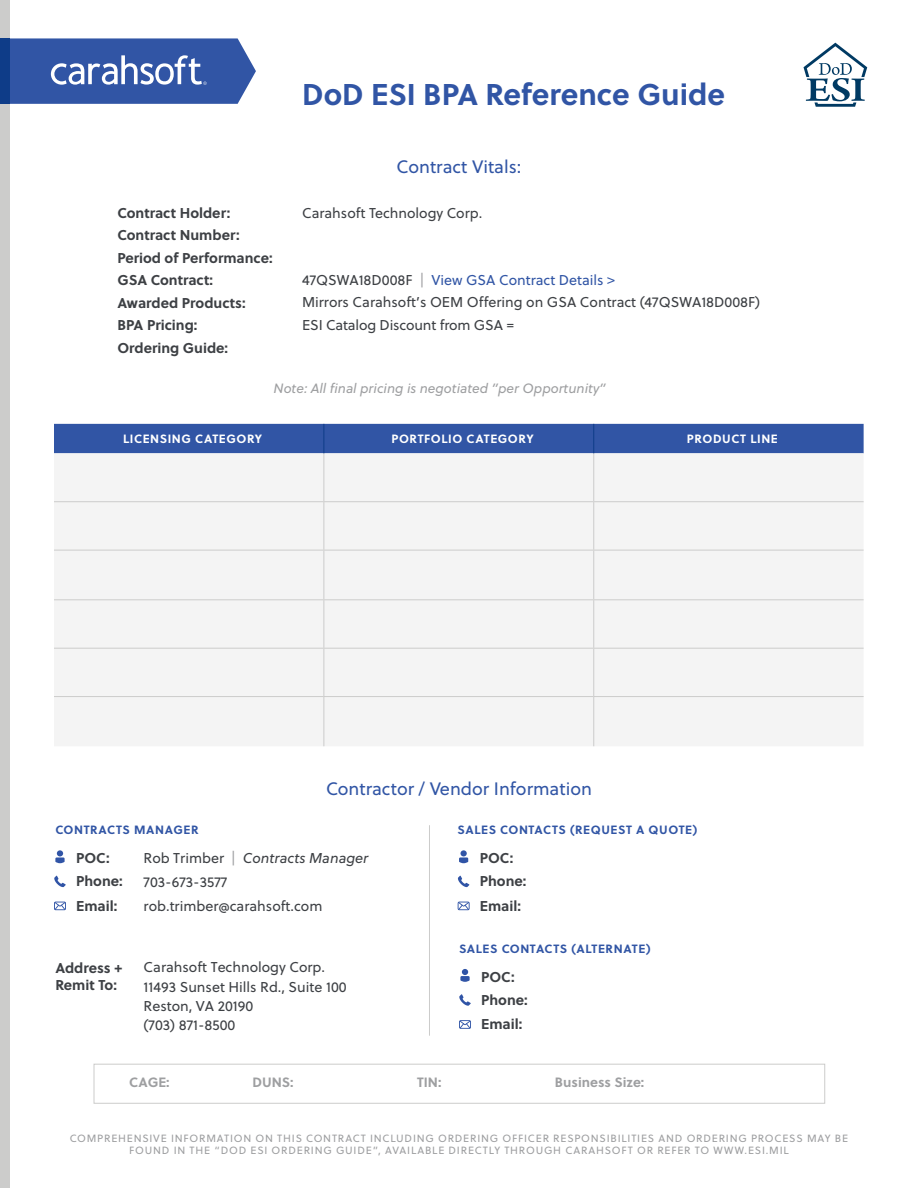
<style>
.page{position:relative;width:918px;height:1188px;background:#fff}
.page>*{position:absolute;margin:0;border:0;box-sizing:border-box;transform-origin:0 0}
.t1{font:700 30px "Soleil";color:#3155a5}
.t2{font:18px "Soleil";color:#3155a5}
.t3{font:14.25px/19.4px "Soleil";color:#3d4044}
.t4{font:700 14.25px/22.5px "Soleil";color:#3d4044}
.t5{font:italic 13.5px "Soleil";color:#9e9fa1}
.t6{font:700 13.5px "Soleil";color:#9e9fa1}
.t7{font:700 12px "Soleil";letter-spacing:.05em;color:#3155a5}
.t8{font:700 12px "Soleil";letter-spacing:.05em;color:#fff}
.t9{font:10.5px/12.6px "Soleil";letter-spacing:.075em;color:#9e9fa1;text-align:center}
.s1{color:#9e9fa1}
.s2{color:#3155a5}
.s3{font-style:italic}
</style>
<div class="page">
<svg style="left:10px;top:38px;width:246px;height:66px"></svg>
<svg style="left:55px;top:850px;width:10px;height:13px"></svg>
<svg style="left:54px;top:876px;width:12px;height:11px"></svg>
<svg style="left:54px;top:902px;width:12px;height:8px"></svg>
<div style="left:460px;top:850px;width:7px;height:6px;background:#3054a6;border-radius:50%"></div>
<svg style="left:459px;top:857px;width:9px;height:6px"></svg>
<svg style="left:460px;top:969px;width:10px;height:13px"></svg>
<svg style="left:458px;top:876px;width:11px;height:11px"></svg>
<svg style="left:459px;top:994px;width:12px;height:12px"></svg>
<svg style="left:458px;top:902px;width:12px;height:8px"></svg>
<svg style="left:459px;top:1020px;width:12px;height:9px"></svg>
<hr style="left:429px;top:825px;width:1px;height:211px;background:#cccccb">
<div style="left:0;top:0;width:10px;height:1188px;background:#cccccb"></div>
<div style="left:0;top:38px;width:10px;height:66px;background:#0e3c88"></div>
<div style="left:54px;top:453px;width:810px;height:293px;background:#f4f4f4"></div>
<hr style="left:324px;top:501px;width:270px;height:1px;background:#cccccb">
<hr style="left:594px;top:501px;width:270px;height:1px;background:#cccccb">
<hr style="left:324px;top:550px;width:270px;height:1px;background:#cccccb">
<hr style="left:594px;top:550px;width:270px;height:1px;background:#cccccb">
<hr style="left:324px;top:599px;width:270px;height:1px;background:#cccccb">
<hr style="left:594px;top:599px;width:270px;height:1px;background:#cccccb">
<hr style="left:324px;top:648px;width:270px;height:1px;background:#cccccb">
<hr style="left:594px;top:648px;width:270px;height:1px;background:#cccccb">
<hr style="left:324px;top:696px;width:270px;height:1px;background:#cccccb">
<hr style="left:594px;top:696px;width:270px;height:1px;background:#cccccb">
<hr style="left:54px;top:501px;width:270px;height:1px;background:#cccccb">
<hr style="left:54px;top:550px;width:270px;height:1px;background:#cccccb">
<hr style="left:54px;top:599px;width:270px;height:1px;background:#cccccb">
<hr style="left:54px;top:648px;width:270px;height:1px;background:#cccccb">
<hr style="left:54px;top:696px;width:270px;height:1px;background:#cccccb">
<hr style="left:324px;top:453px;width:1px;height:48px;background:#cccccb">
<hr style="left:324px;top:502px;width:1px;height:48px;background:#cccccb">
<hr style="left:324px;top:550px;width:1px;height:49px;background:#cccccb">
<hr style="left:324px;top:600px;width:1px;height:48px;background:#cccccb">
<hr style="left:324px;top:649px;width:1px;height:47px;background:#cccccb">
<hr style="left:324px;top:697px;width:1px;height:49px;background:#cccccb">
<hr style="left:593px;top:453px;width:1px;height:48px;background:#cccccb">
<hr style="left:593px;top:502px;width:1px;height:48px;background:#cccccb">
<hr style="left:593px;top:550px;width:1px;height:49px;background:#cccccb">
<hr style="left:593px;top:600px;width:1px;height:48px;background:#cccccb">
<hr style="left:593px;top:649px;width:1px;height:47px;background:#cccccb">
<hr style="left:593px;top:697px;width:1px;height:49px;background:#cccccb">
<div style="left:54px;top:424px;width:810px;height:29px;background:#3155a5"></div>
<div style="left:94px;top:1064px;width:731px;height:40px;border:1px solid #cccccb"></div>
<svg style="left:804px;top:43px;width:63px;height:64px"></svg>
<h1 class="t1" style="left:302px;top:71px;width:424px">DoD ESI BPA Reference Guide</h1>
<p class="t2" style="left:397px;top:154px;width:126px">Contract Vitals:</p>
<p class="t4" style="left:117px;top:201px;width:157px">Contract Holder:<br>Contract Number:<br>Period of Performance:<br>GSA Contract:<br>Awarded Products:<br>BPA Pricing:<br>Ordering Guide:</p>
<p class="t3" style="left:302px;top:203px;width:182px">Carahsoft Technology Corp.</p>
<p class="t3" style="left:302px;top:268px;width:460px;line-height:22.5px">47QSWA18D008F <span class="s1">|</span> <span class="s2">View GSA Contract Details &gt;<br></span>Mirrors Carahsoft’s OEM Offering on GSA Contract (47QSWA18D008F)<br>ESI Catalog Discount from GSA =</p>
<p class="t5" style="left:274px;top:378px;width:334px">Note: All final pricing is negotiated ”per Opportunity”</p>
<p class="t8" style="left:123px;top:430px;width:141px">LICENSING CATEGORY</p>
<p class="t8" style="left:391px;top:430px;width:144px">PORTFOLIO CATEGORY</p>
<p class="t8" style="left:687px;top:430px;width:92px">PRODUCT LINE</p>
<p class="t7" style="left:55px;top:821px;width:145px">CONTRACTS MANAGER</p>
<p class="t2" style="left:326px;top:775px;width:267px">Contractor / Vendor Information</p>
<p class="t7" style="left:458px;top:821px;width:241px">SALES CONTACTS (REQUEST A QUOTE)</p>
<p class="t4" style="left:76px;top:845px;width:48px;line-height:24px">POC:<br>Phone:<br>Email:</p>
<p class="t3" style="left:144px;top:846px;width:226px;line-height:24px">Rob Trimber <span class="s1">|</span> <span class="s3">Contracts Manager<br></span>703-673-3577 rob.trimber@carahsoft.com</p>
<p class="t4" style="left:55px;top:959px;width:68px;line-height:17.1px">Address +<br>Remit To:</p>
<p class="t3" style="left:144px;top:957px;width:205px">Carahsoft Technology Corp.<br>11493 Sunset Hills Rd., Suite 100<br>Reston, VA 20190<br>(703) 871-8500</p>
<p class="t4" style="left:480px;top:846px;width:35px">POC:</p>
<p class="t4" style="left:480px;top:869px;width:48px">Phone:</p>
<p class="t4" style="left:480px;top:894px;width:43px">Email:</p>
<p class="t7" style="left:459px;top:939px;width:193px">SALES CONTACTS (ALTERNATE)</p>
<p class="t4" style="left:481px;top:965px;width:35px">POC:</p>
<p class="t4" style="left:481px;top:988px;width:48px">Phone:</p>
<p class="t4" style="left:481px;top:1012px;width:43px">Email:</p>
<p class="t6" style="left:129px;top:1072px;width:42px">CAGE:</p>
<p class="t6" style="left:252px;top:1072px;width:43px">DUNS:</p>
<p class="t6" style="left:417px;top:1072px;width:26px">TIN:</p>
<p class="t6" style="left:555px;top:1072px;width:91px">Business Size:</p>
<p class="t9" style="left:70px;top:1132px;width:780px">COMPREHENSIVE INFORMATION ON THIS CONTRACT INCLUDING ORDERING OFFICER RESPONSIBILITIES AND ORDERING PROCESS MAY BE<br>FOUND IN THE “DOD ESI ORDERING GUIDE”, AVAILABLE DIRECTLY THROUGH CARAHSOFT OR REFER TO WWW.ESI.MIL</p>
</div>
